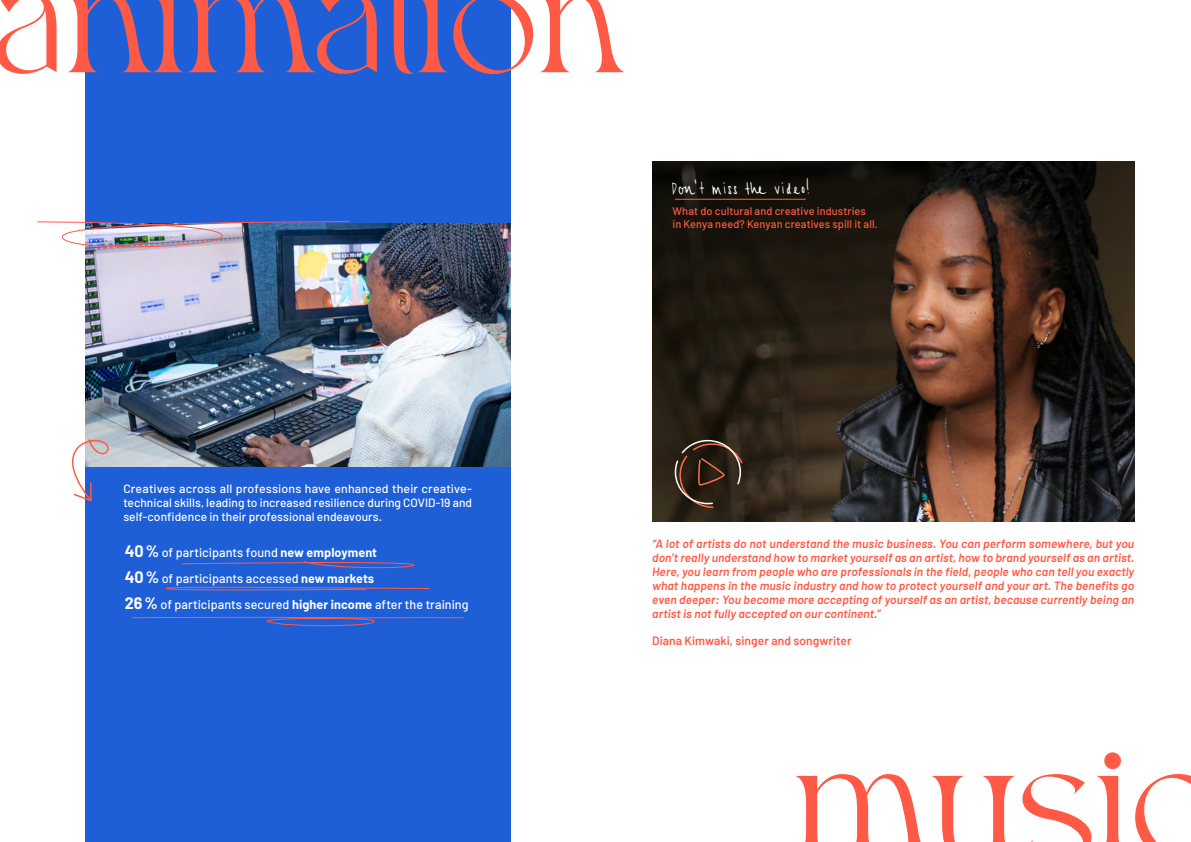
<style>
.page{position:relative;width:1191px;height:842px;background:#fff}
.page>*{position:absolute;margin:0;border:0;box-sizing:border-box;transform-origin:0 0}
.t1{font:165px "Roxie Rossa";letter-spacing:-.02em;color:#ff5a46}
.t2{font:153px "Roxie Rossa";letter-spacing:-.015em;color:#ff5a46}
.t3{font:25.4px "Waldispuhl Neue";letter-spacing:.03em;color:#fff}
.t4{font:500 12.6px/26px "Barlow";color:#fff}
.t5{font:italic 600 12px/14px "Barlow";letter-spacing:.005em;color:#ff5a46;text-align:justify}
.t6{font:500 12px/14px "Barlow";letter-spacing:.005em;color:#fff;text-align:justify}
.t7{font:600 12px "Barlow";letter-spacing:.005em;color:#ff5a46}
.t8{font:500 11px/13px "Barlow";letter-spacing:.005em;color:#ff5a46}
.s1{font-weight:700;font-size:16.2px}
.s2{font-weight:700}
</style>
<div class="page">
<div style="left:85px;top:0;width:425px;height:842px;background:#1e5fd7"></div>
<img style="left:652px;top:161px;width:482px;height:361px">
<svg style="left:674px;top:439px;width:69px;height:70px;background:#3e2f22"></svg>
<svg style="left:181px;top:561px;width:233px;height:8px"></svg>
<svg style="left:166px;top:586px;width:264px;height:5px"></svg>
<svg style="left:131px;top:616px;width:333px;height:11px"></svg>
<img style="left:85px;top:224px;width:425px;height:242px">
<svg style="left:72px;top:431px;width:38px;height:71px"></svg>
<hr style="left:674px;top:199px;width:132px;height:1px;background:#ff5a46">
<img style="left:37px;top:221px;width:313px;height:32px">
<h2 class="t2" style="left:-8px;top:-73px;width:636px">animation</h2>
<h3 class="t3" style="left:671px;top:177px;width:140px">Don’t miss the video!</h3>
<p class="t8" style="left:672px;top:205px;width:207px">What do cultural and creative industries<br>in Kenya need? Kenyan creatives spill it all.</p>
<p class="t6" style="left:123px;top:481px;width:350px">Creatives across all professions have enhanced their creative&shy;technical skills, leading to increased resilience during COVID-19 and self-confidence in their professional endeavours.</p>
<p class="t4" style="left:125px;top:539px;width:345px"><span class="s1">40%</span> of participants found <span class="s2">new employment<br></span><span class="s1">40%</span> of participants accessed <span class="s2">new markets<br></span><span class="s1">26%</span> of participants secured <span class="s2">higher income</span> after the training</p>
<p class="t5" style="left:652px;top:536px;width:483px">“A lot of artists do not understand the music business. You can perform somewhere, but you don’t really understand how to market yourself as an artist, how to brand yourself as an artist.<br>Here, you learn from people who are professionals in the field, people who can tell you exactly what happens in the music industry and how to protect yourself and your art. The benefits go even deeper: You become more accepting of yourself as an artist, because currently being an artist is not fully accepted on our continent.”</p>
<p class="t7" style="left:652px;top:633px;width:201px">Diana Kimwaki, singer and songwriter</p>
<h1 class="t1" style="left:791px;top:701px;width:424px">music</h1>
</div>
